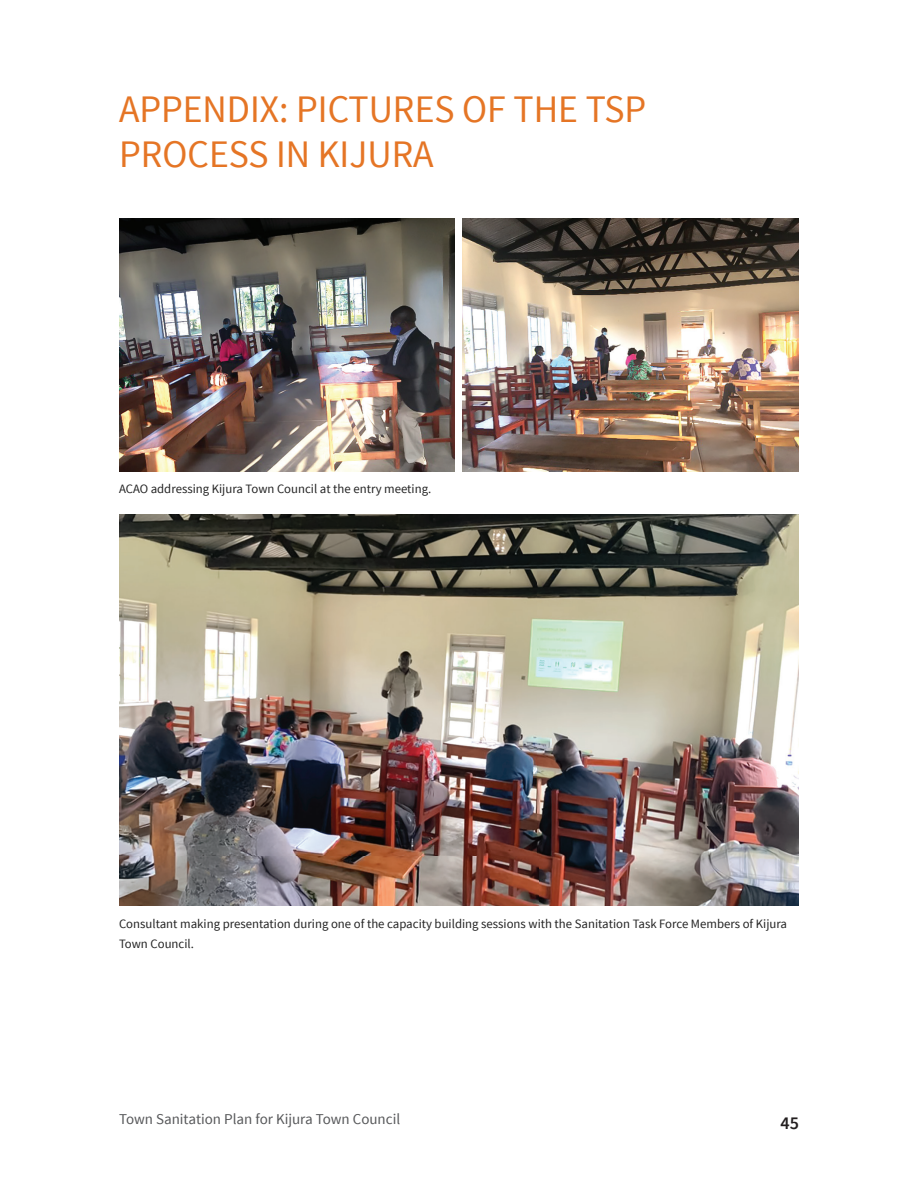
<style>
.page{position:relative;width:918px;height:1188px;background:#fff}
.page>*{position:absolute;margin:0;border:0;box-sizing:border-box;transform-origin:0 0}
.t1{font:39px/44.8px "Source Sans Pro";color:#e57525}
.t2{font:600 18px "Source Sans Pro";color:#231f20}
.t3{font:15px "Source Sans Pro";color:#57585a}
.t4{font:12.75px/19.5px "Source Sans Pro";color:#242424}
</style>
<div class="page">
<img style="left:119px;top:219px;width:336px;height:253px">
<img style="left:462px;top:219px;width:337px;height:253px">
<img style="left:119px;top:515px;width:680px;height:391px">
<h1 class="t1" style="left:119px;top:88px;width:529px">APPENDIX: PICTURES OF THE TSP<br>PROCESS IN KIJURA</h1>
<p class="t4" style="left:119px;top:479px;width:314px">ACAO addressing Kijura Town Council at the entry meeting.</p>
<p class="t4" style="left:119px;top:914px;width:670px">Consultant making presentation during one of the capacity building sessions with the Sanitation Task Force Members of Kijura<br>Town Council.</p>
<p class="t3" style="left:119px;top:1110px;width:283px">Town Sanitation Plan for Kijura Town Council</p>
<h2 class="t2" style="left:780px;top:1111px;width:20px">45</h2>
</div>
